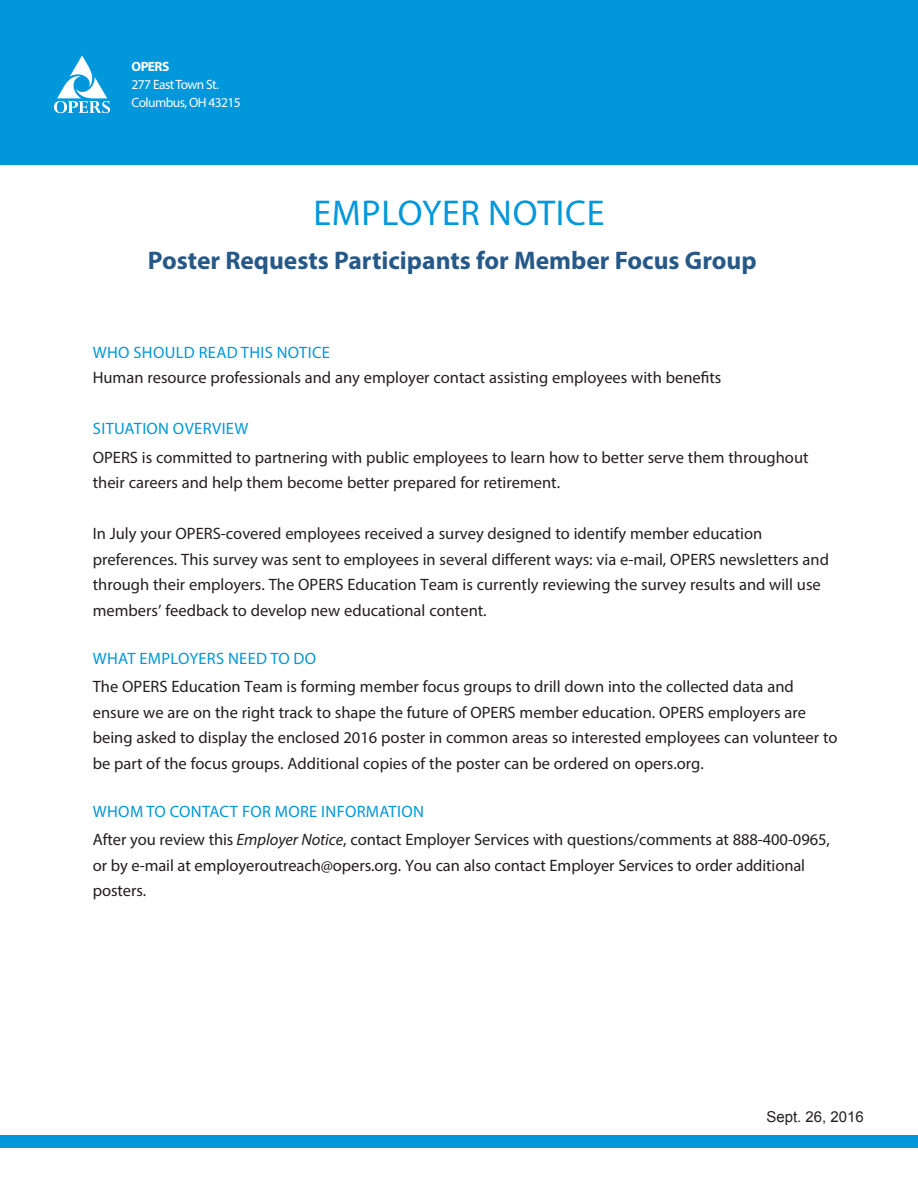
<style>
.page{position:relative;width:918px;height:1188px;background:#fff}
.page>*{position:absolute;margin:0;border:0;box-sizing:border-box;transform-origin:0 0}
.t1{font:36px "Myriad Pro";letter-spacing:.02em;color:#0097db}
.t2{font:700 25.5px "Myriad Pro";color:#265988}
.t3{font:16.5px/25.5px "Myriad Pro";color:#231f20}
.t4{font:16.5px/25.5px "Myriad Pro";color:#221e1f}
.t5{font:16.5px "Myriad Pro";letter-spacing:.02em;color:#0097db}
.t6{font:15px "Arial";color:#231f20}
.t7{font:13.5px "Myriad Pro";letter-spacing:-.04em;color:#fff}
.t8{font:700 13.5px "Myriad Pro";letter-spacing:-.04em;color:#fff}
.s1{font-style:italic}
</style>
<div class="page">
<div style="left:0;top:0;width:918px;height:164px;background:#0097db"></div>
<svg style="left:54px;top:55px;width:56px;height:58px"></svg>
<div style="left:0;top:1135px;width:918px;height:13px;background:#0097db"></div>
<p class="t8" style="left:132px;top:58px;width:39px">OPERS</p>
<p class="t7" style="left:132px;top:77px;width:89px">277 East Town St.</p>
<p class="t7" style="left:132px;top:95px;width:111px">Columbus, OH 43215</p>
<p class="t1" style="left:313px;top:190px;width:293px">EMPLOYER NOTICE</p>
<p class="t2" style="left:148px;top:244px;width:610px">Poster Requests Participants for Member Focus Group</p>
<p class="t5" style="left:93px;top:342px;width:239px">WHO SHOULD READ THIS NOTICE</p>
<p class="t3" style="left:93px;top:365px;width:630px">Human resource professionals and any employer contact assisting employees with benefits</p>
<p class="t5" style="left:93px;top:419px;width:157px">SITUATION OVERVIEW</p>
<p class="t3" style="left:93px;top:444px;width:717px">OPERS is committed to partnering with public employees to learn how to better serve them throughout their careers and help them become better prepared for retirement.</p>
<p class="t3" style="left:93px;top:521px;width:738px">In July your OPERS-covered employees received a survey designed to identify member education preferences. This survey was sent to employees in several different ways: via e-mail, OPERS newsletters and through their employers. The OPERS Education Team is currently reviewing the survey results and will use members’ feedback to develop new educational content.</p>
<p class="t5" style="left:93px;top:648px;width:225px">WHAT EMPLOYERS NEED TO DO</p>
<p class="t4" style="left:93px;top:674px;width:746px">The OPERS Education Team is forming member focus groups to drill down into the collected data and ensure we are on the right track to shape the future of OPERS member education. OPERS employers are being asked to display the enclosed 2016 poster in common areas so interested employees can volunteer to be part of the focus groups. Additional copies of the poster can be ordered on opers.org.</p>
<p class="t5" style="left:93px;top:801px;width:332px">WHOM TO CONTACT FOR MORE INFORMATION</p>
<p class="t4" style="left:93px;top:827px;width:739px">After you review this <span class="s1">Employer Notice</span>, contact Employer Services with questions/comments at 888-400-0965, or by e-mail at employeroutreach@opers.org. You can also contact Employer Services to order additional posters.</p>
<p class="t6" style="left:766px;top:1107px;width:99px">Sept. 26, 2016</p>
</div>
